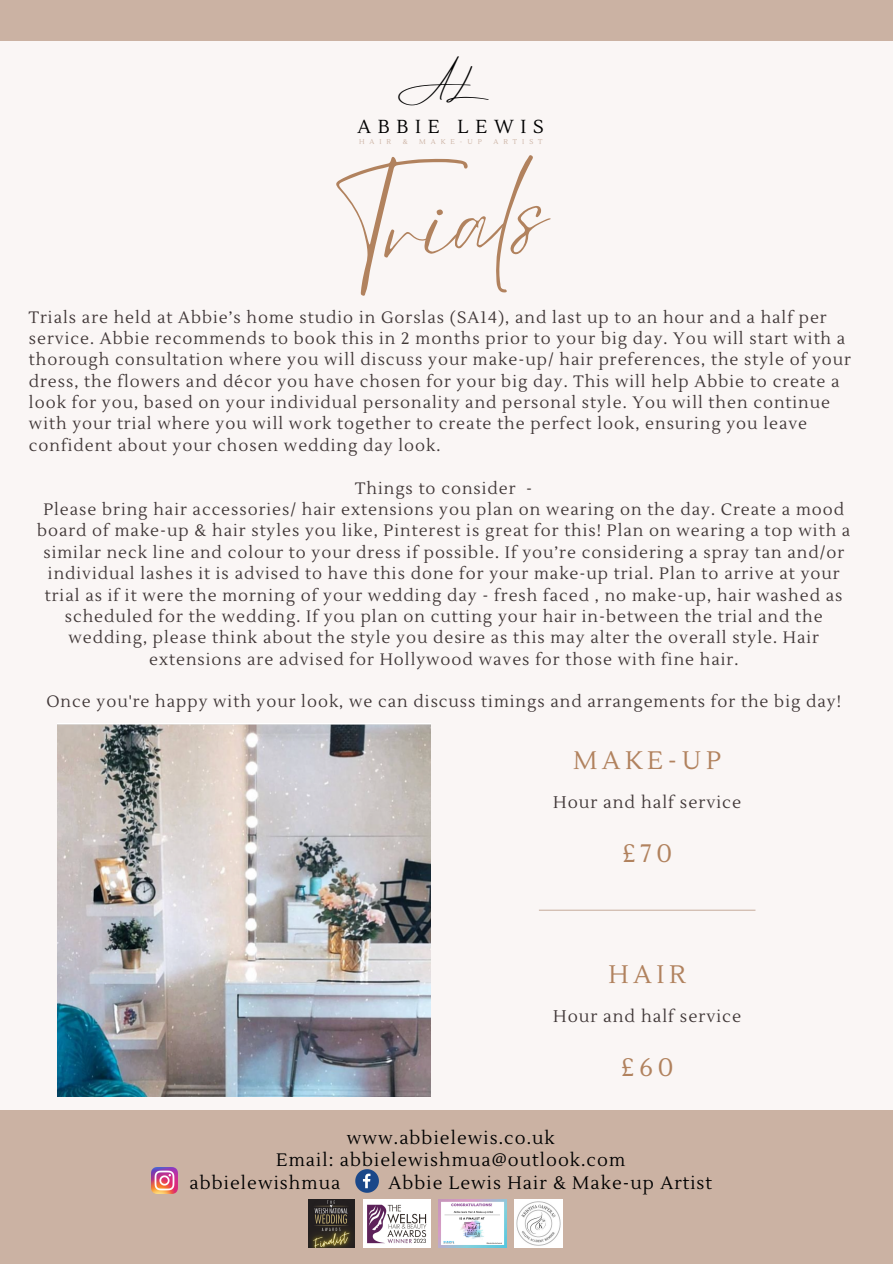
<style>
.page{position:relative;width:893px;height:1264px;background:#fff}
.page>*{position:absolute;margin:0;border:0;box-sizing:border-box;transform-origin:0 0}
.t1{font:93.9px "Eyesome Script";color:#b1825e}
.t2{font:25.2px "Lustria";letter-spacing:.185em;color:#b1825e}
.t3{font:21.45px "Amsterdam Four";color:#000}
.t4{font:18.75px "Lustria";letter-spacing:.36em;color:#000}
.t5{font:18px "Lustria";letter-spacing:.06em;color:#000}
.t6{font:16.8px "Lustria";letter-spacing:.06em;color:#403737}
.t7{font:16.5px/21.3px "Lustria";letter-spacing:.06em;color:#403737}
.t8{font:6.9px "Lustria";letter-spacing:.715em;color:#cbb2a3}
</style>
<div class="page">
<div style="left:0;top:0;width:892px;height:1263px;background:#faf6f5"></div>
<div style="left:0;top:0;width:892px;height:40px;background:#cbb2a3"></div>
<div style="left:0;top:1110px;width:892px;height:153px;background:#cbb2a3"></div>
<hr style="left:539px;top:909px;width:216px;height:1px;background:#cbb2a3">
<img style="left:57px;top:724px;width:374px;height:372px">
<img style="left:363px;top:1199px;width:67px;height:48px">
<img style="left:308px;top:1199px;width:47px;height:48px">
<img style="left:514px;top:1199px;width:49px;height:48px">
<img style="left:439px;top:1199px;width:67px;height:48px">
<svg style="left:355px;top:1169px;width:24px;height:23px"></svg>
<img style="left:151px;top:1167px;width:26px;height:26px">
<p class="t3" style="left:413px;top:75px;width:77px">AL</p>
<p class="t4" style="left:357px;top:115px;width:188px">ABBIE LEWIS</p>
<p class="t8" style="left:359px;top:137px;width:34px">HAIR</p>
<p class="t8" style="left:403px;top:137px;width:6px">&amp;</p>
<p class="t8" style="left:419px;top:137px;width:64px">MAKE-UP</p>
<p class="t8" style="left:493px;top:137px;width:51px">ARTIST</p>
<p class="t1" style="left:331px;top:178px;width:211px;rotate:-8deg">Trials</p>
<p class="t7" style="left:29px;top:307px;width:823px">Trials are held at Abbie’s home studio in Gorslas (SA14), and last up to an hour and a half per service. Abbie recommends to book this in 2 months prior to your big day. You will start with a thorough consultation where you will discuss your make-up/ hair preferences, the style of your dress, the flowers and décor you have chosen for your big day. This will help Abbie to create a look for you, based on your individual personality and personal style. You will then continue with your trial where you will work together to create the perfect look, ensuring you leave confident about your chosen wedding day look.</p>
<p class="t7" style="left:355px;top:478px;width:178px">Things to consider -</p>
<p class="t7" style="left:37px;top:499px;width:814px;text-align:center">Please bring hair accessories/ hair extensions you plan on wearing on the day. Create a mood board of make-up &amp; hair styles you like, Pinterest is great for this! Plan on wearing a top with a similar neck line and colour to your dress if possible. If you’re considering a spray tan and/or individual lashes it is advised to have this done for your make-up trial. Plan to arrive at your trial as if it were the morning of your wedding day - fresh faced , no make-up, hair washed as scheduled for the wedding. If you plan on cutting your hair in-between the trial and the wedding, please think about the style you desire as this may alter the overall style. Hair extensions are advised for Hollywood waves for those with fine hair.</p>
<p class="t7" style="left:46px;top:691px;width:796px">Once you're happy with your look, we can discuss timings and arrangements for the big day!</p>
<p class="t2" style="left:573px;top:745px;width:149px">MAKE-UP</p>
<p class="t6" style="left:553px;top:792px;width:189px">Hour and half service</p>
<p class="t2" style="left:622px;top:837px;width:52px">£70</p>
<p class="t2" style="left:608px;top:958px;width:79px">HAIR</p>
<p class="t6" style="left:553px;top:1005px;width:189px">Hour and half service</p>
<p class="t2" style="left:620px;top:1051px;width:54px">£60</p>
<p class="t5" style="left:347px;top:1126px;width:209px">www.abbielewis.co.uk</p>
<p class="t5" style="left:276px;top:1148px;width:350px">Email: abbielewishmua@outlook.com</p>
<p class="t5" style="left:189px;top:1171px;width:152px">abbielewishmua</p>
<p class="t5" style="left:388px;top:1171px;width:325px">Abbie Lewis Hair &amp; Make-up Artist</p>
</div>
